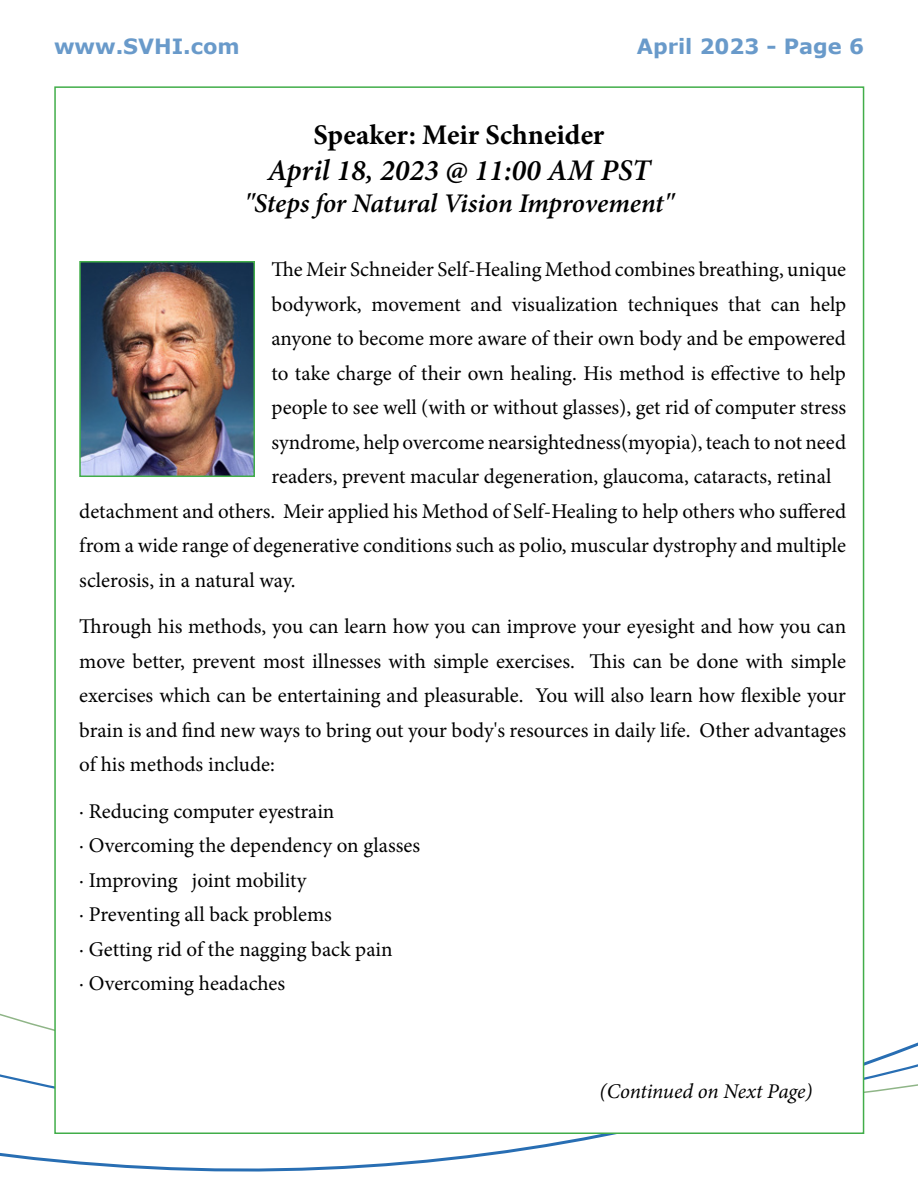
<style>
.page{position:relative;width:918px;height:1188px;background:#fff}
.page>*{position:absolute;margin:0;border:0;box-sizing:border-box;transform-origin:0 0}
.t1{font:italic 600 30px "Minion Pro";color:#000}
.t2{font:700 28.5px "Minion Pro";color:#000}
.t3{font:italic 600 27px "Minion Pro";letter-spacing:-.01em;color:#000}
.t4{font:21px/34.5px "Minion Pro";color:#000;text-align:justify}
.t5{font:700 21px "Verdana";color:#699aca}
.t6{font:italic 21px "Minion Pro";letter-spacing:-.01em;color:#000}
</style>
<div class="page">
<svg style="left:0;top:734px;width:918px;height:438px"></svg>
<div style="left:54px;top:86px;width:810px;height:1048px;background:#fff;border:2px solid #41ad49"></div>
<img style="left:82px;top:264px;width:170px;height:210px">
<div style="left:79px;top:261px;width:176px;height:216px;border:2px solid #41ad49"></div>
<p class="t5" style="left:54px;top:33px;width:187px">www.SVHI.com</p>
<p class="t5" style="left:637px;top:33px;width:229px">April 2023 - Page 6</p>
<h2 class="t2" style="left:313px;top:114px;width:293px">Speaker: Meir Schneider</h2>
<h1 class="t1" style="left:267px;top:149px;width:385px">April 18, 2023 @ 11:00 AM PST</h1>
<p class="t3" style="left:244px;top:184px;width:431px">"Steps for Natural Vision Improvement"</p>
<p class="t4" style="left:272px;top:252px;width:576px">The Meir Schneider Self-Healing Method combines breathing, unique</p>
<p class="t4" style="left:272px;top:287px;width:576px">bodywork, movement and visualization techniques that can help</p>
<p class="t4" style="left:272px;top:321px;width:576px">anyone to become more aware of their own body and be empowered</p>
<p class="t4" style="left:272px;top:356px;width:576px">to take charge of their own healing. His method is effective to help</p>
<p class="t4" style="left:272px;top:390px;width:576px">people to see well (with or without glasses), get rid of computer stress</p>
<p class="t4" style="left:272px;top:425px;width:576px">syndrome, help overcome nearsightedness(myopia), teach to not need</p>
<p class="t4" style="left:272px;top:459px;width:561px">readers, prevent macular degeneration, glaucoma, cataracts, retinal</p>
<p class="t4" style="left:79px;top:494px;width:768px">detachment and others. Meir applied his Method of Self-Healing to help others who suffered</p>
<p class="t4" style="left:79px;top:528px;width:768px">from a wide range of degenerative conditions such as polio, muscular dystrophy and multiple</p>
<p class="t4" style="left:79px;top:563px;width:218px">sclerosis, in a natural way.</p>
<p class="t4" style="left:79px;top:609px;width:768px">Through his methods, you can learn how you can improve your eyesight and how you can move better, prevent most illnesses with simple exercises. This can be done with simple exercises which can be entertaining and pleasurable. You will also learn how flexible your brain is and find new ways to bring out your body's resources in daily life. Other advantages of his methods include:</p>
<p class="t4" style="left:79px;top:794px;width:342px;text-align:left">· Reducing computer eyestrain<br>· Overcoming the dependency on glasses · Improving joint mobility<br>· Preventing all back problems<br>· Getting rid of the nagging back pain<br>· Overcoming headaches</p>
<p class="t6" style="left:600px;top:1077px;width:215px">(Continued on Next Page)</p>
</div>
